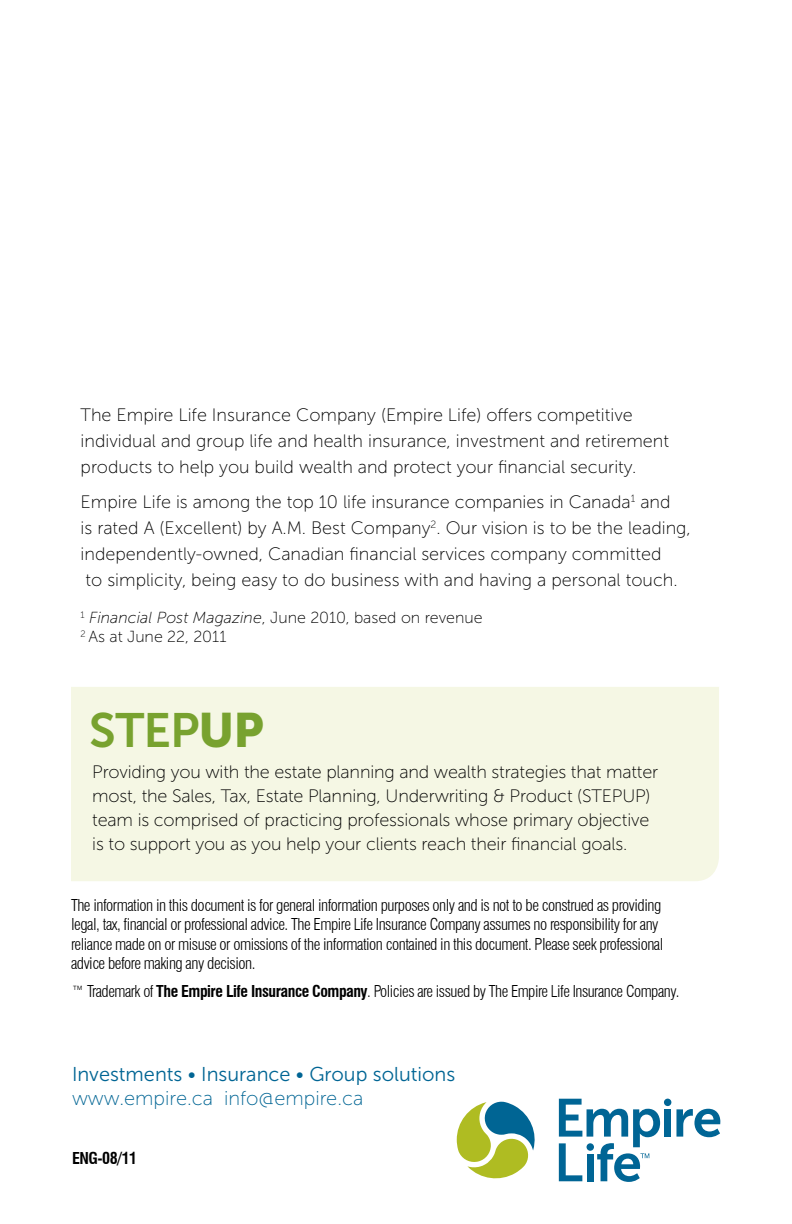
<style>
.page{position:relative;width:792px;height:1224px;background:#fff}
.page>*{position:absolute;margin:0;border:0;box-sizing:border-box;transform-origin:0 0}
.t1{font:48px "Museo Sans 700";color:#78a22f}
.t2{font:20px "Museo Sans 300";color:#006594}
.t3{font:20px "Museo Sans 100";color:#006594}
.t4{font:18px/26px "Museo Sans 100";color:#000}
.t5{font:300 condensed 16px/19.2px "Swiss 721 BT";letter-spacing:-.03em;color:#000}
.t6{font:16px/19.2px "Museo Sans 100";color:#000}
.t7{font:700 condensed 16px "Swiss 721 BT";letter-spacing:-.03em;color:#000}
.s1{font-style:italic}
.s2{font-family:"Museo Sans 900"}
.s3{font-weight:700}
</style>
<div class="page">
<svg style="left:676px;top:1109px;width:44px;height:28px"></svg>
<div style="left:664px;top:1109px;width:7px;height:28px;background:#006595"></div>
<div style="left:664px;top:1099px;width:7px;height:7px;background:#006595;border-radius:50%"></div>
<svg style="left:559px;top:1099px;width:101px;height:83px"></svg>
<div style="left:587px;top:1143px;width:7px;height:8px;background:#006595;border-radius:50%"></div>
<svg style="left:457px;top:1102px;width:78px;height:77px"></svg>
<div style="left:71px;top:687px;width:648px;height:194px;background:#f5f7e4"></div>
<p class="t4" style="left:81px;top:402px;width:590px">The Empire Life Insurance Company (Empire Life) offers competitive individual and group life and health insurance, investment and retirement products to help you build wealth and protect your financial security.</p>
<p class="t4" style="left:81px;top:489px;width:612px">Empire Life is among the top 10 life insurance companies in Canada<sup>1</sup> and<br>is rated A (Excellent) by A.M. Best Company<sup>2</sup>. Our vision is to be the leading, independently-owned, Canadian financial services company committed<br>to simplicity, being easy to do business with and having a personal touch.</p>
<p class="t6" style="left:81px;top:608px;width:404px"><sup>1</sup> <span class="s1">Financial Post Magazine</span>, June 2010, based on revenue<br><sup>2</sup> As at June 22, 2011</p>
<h1 class="t1" style="left:89px;top:704px;width:176px">STEP<span class="s2">UP</span></h1>
<p class="t4" style="left:92px;top:760px;width:567px;line-height:24px">Providing you with the estate planning and wealth strategies that matter most, the Sales, Tax, Estate Planning, Underwriting &amp; Product (STEPUP) team is comprised of practicing professionals whose primary objective is to support you as you help your clients reach their financial goals.</p>
<p class="t5" style="left:71px;top:896px;width:594px">The information in this document is for general information purposes only and is not to be construed as providing legal, tax, financial or professional advice. The Empire Life Insurance Company assumes no responsibility for any reliance made on or misuse or omissions of the information contained in this document. Please seek professional advice before making any decision.</p>
<p class="t5" style="left:71px;top:982px;width:610px">™ Trademark of <span class="s3">The Empire Life Insurance Company</span>. Policies are issued by The Empire Life Insurance Company.</p>
<p class="t2" style="left:72px;top:1063px;width:385px">Investments • Insurance • Group solutions</p>
<p class="t3" style="left:72px;top:1088px;width:293px">www.empire.ca info@empire.ca</p>
<p class="t7" style="left:72px;top:1149px;width:67px">ENG-08/11</p>
</div>
